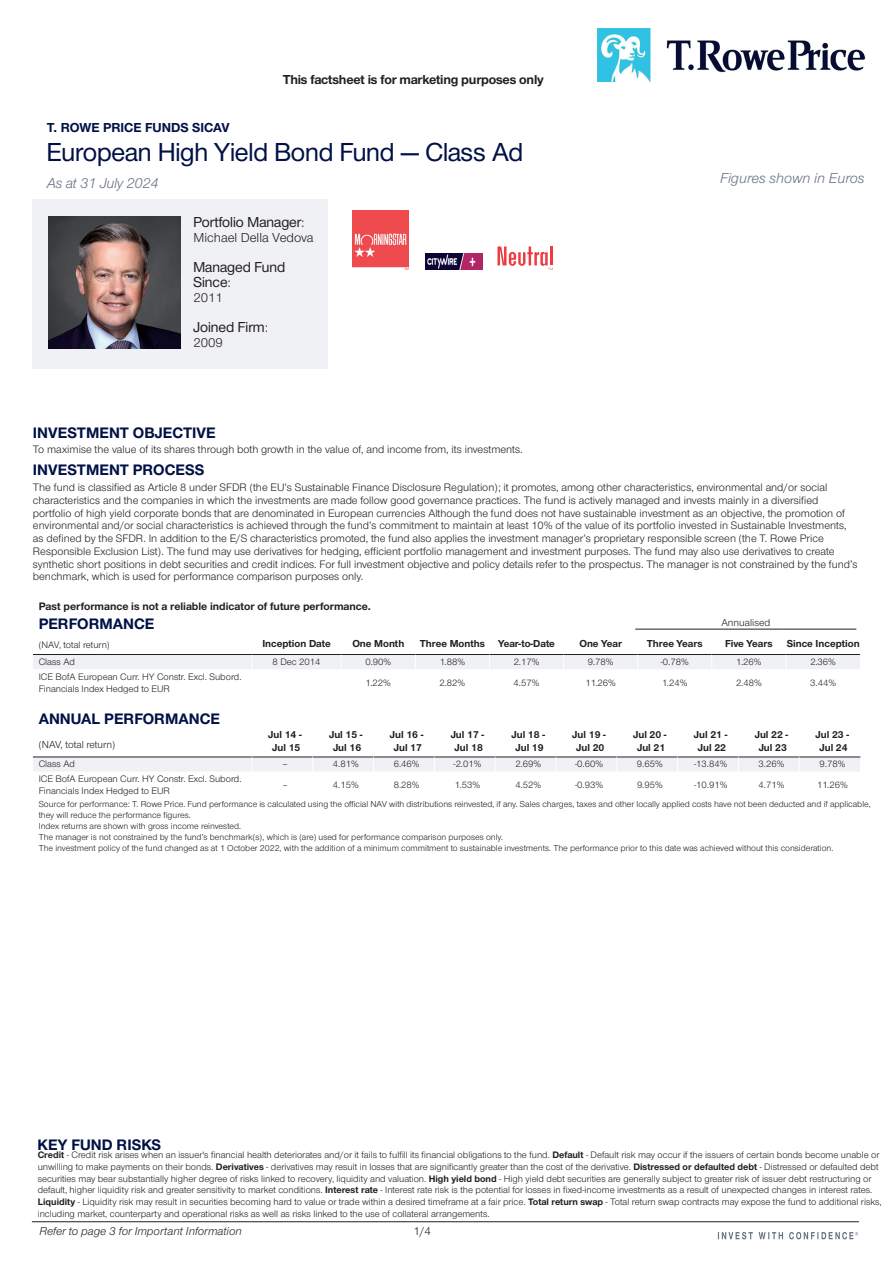
<style>
.page{position:relative;width:893px;height:1263px;background:#fff}
.page>*{position:absolute;margin:0;border:0;box-sizing:border-box;transform-origin:0 0}
.t1{font:500 27px "Nimbus San Nov D";letter-spacing:-.005em;color:#001145}
.t2{font:700 15.75px "Nimbus San Nov";color:#001145}
.t3{font:500 15px/15px "Nimbus San Nov D";color:#231f20}
.t4{font:italic 15px "Nimbus San Nov";letter-spacing:-.005em;color:#65717f}
.t5{font:700 13.5px "Nimbus San Nov";letter-spacing:-.015em;color:#231f20}
.t6{font:13.5px "Nimbus San Nov";color:#231f20}
.t7{font:700 13.5px "Nimbus San Nov";color:#001145}
.t8{font:italic 12px "Nimbus San Nov";color:#231f20}
.t9{font:12px "Nimbus San Nov";color:#231f20}
.t10{font:11.25px/12.8px "Nimbus San Nov";color:#231f20}
.t11{font:700 11.25px "Nimbus San Nov";color:#231f20}
.t12{font:700 10.5px/12.6px "Nimbus San Nov";color:#231f20;text-align:center}
.t13{font:10.5px "Nimbus San Nov";color:#231f20}
.t14{font:9.75px/11.7px "Nimbus San Nov";color:#231f20}
.t15{font:9px/11.1px "Nimbus San Nov";color:#231f20}
.s1{font-family:"Nimbus San Nov";font-weight:400;font-size:13.5px}
.s2{font-weight:700}
</style>
<div class="page">
<div style="left:32px;top:200px;width:295px;height:169px;background:#eff1f4"></div>
<svg style="left:353px;top:210px;width:200px;height:60px"></svg>
<img style="left:49px;top:217px;width:131px;height:132px">
<hr style="left:635px;top:629px;width:74px;height:1px;background:#231f20">
<hr style="left:709px;top:629px;width:74px;height:1px;background:#231f20">
<hr style="left:783px;top:629px;width:73px;height:1px;background:#231f20">
<svg style="left:33px;top:654px;width:828px;height:118px"></svg>
<hr style="left:32px;top:1221px;width:827px;height:1px;background:#231f20">
<svg style="left:718px;top:1232px;width:140px;height:7px"></svg>
<img style="left:597px;top:28px;width:269px;height:53px">
<h3 class="t5" style="left:283px;top:71px;width:262px">This factsheet is for marketing purposes only</h3>
<h3 class="t7" style="left:47px;top:120px;width:184px">T. ROWE PRICE FUNDS SICAV</h3>
<h1 class="t1" style="left:47px;top:136px;width:478px">European High Yield Bond Fund — Class Ad</h1>
<h3 class="t4" style="left:47px;top:174px;width:113px">As at 31 July 2024</h3>
<h3 class="t3" style="left:193px;top:214px;width:113px">Portfolio Manager<span class="s1">:</span></h3>
<h3 class="t6" style="left:193px;top:230px;width:122px">Michael Della Vedova</h3>
<h3 class="t3" style="left:193px;top:259px;width:93px">Managed Fund<br>Since<span class="s1">:</span></h3>
<h3 class="t6" style="left:193px;top:290px;width:31px">2011</h3>
<h3 class="t3" style="left:193px;top:319px;width:76px">Joined Firm<span class="s1">:</span></h3>
<h3 class="t6" style="left:193px;top:335px;width:31px">2009</h3>
<h3 class="t4" style="left:720px;top:170px;width:146px">Figures shown in Euros</h3>
<h2 class="t2" style="left:33px;top:423px;width:184px">INVESTMENT OBJECTIVE</h2>
<p class="t10" style="left:33px;top:443px;width:491px">To maximise the value of its shares through both growth in the value of, and income from, its investments.</p>
<h2 class="t2" style="left:33px;top:461px;width:173px">INVESTMENT PROCESS</h2>
<p class="t10" style="left:33px;top:481px;width:826px">The fund is classified as Article 8 under SFDR (the EU’s Sustainable Finance Disclosure Regulation); it promotes, among other characteristics, environmental and/or social characteristics and the companies in which the investments are made follow good governance practices. The fund is actively managed and invests mainly in a diversified portfolio of high yield corporate bonds that are denominated in European currencies Although the fund does not have sustainable investment as an objective, the promotion of environmental and/or social characteristics is achieved through the fund’s commitment to maintain at least 10% of the value of its portfolio invested in Sustainable Investments, as defined by the SFDR. In addition to the E/S characteristics promoted, the fund also applies the investment manager’s proprietary responsible screen (the T. Rowe Price Responsible Exclusion List). The fund may use derivatives for hedging, efficient portfolio management and investment purposes. The fund may also use derivatives to create synthetic short positions in debt securities and credit indices. For full investment objective and policy details refer to the prospectus. The manager is not constrained by the fund’s benchmark, which is used for performance comparison purposes only.</p>
<p class="t11" style="left:39px;top:599px;width:334px">Past performance is not a reliable indicator of future performance.</p>
<h2 class="t2" style="left:39px;top:615px;width:117px">PERFORMANCE</h2>
<p class="t13" style="left:721px;top:616px;width:50px">Annualised</p>
<p class="t14" style="left:39px;top:639px;width:72px">(NAV, total return)</p>
<p class="t12" style="left:262px;top:637px;width:70px">Inception Date</p>
<p class="t12" style="left:352px;top:637px;width:53px">One Month</p>
<p class="t12" style="left:420px;top:637px;width:67px">Three Months</p>
<p class="t12" style="left:498px;top:637px;width:58px">Year-to-Date</p>
<p class="t12" style="left:579px;top:637px;width:44px">One Year</p>
<p class="t12" style="left:647px;top:637px;width:57px">Three Years</p>
<p class="t12" style="left:725px;top:637px;width:49px">Five Years</p>
<p class="t12" style="left:787px;top:637px;width:74px">Since Inception</p>
<p class="t14" style="left:39px;top:656px;width:38px">Class Ad</p>
<p class="t14" style="left:273px;top:656px;width:49px">8 Dec 2014</p>
<p class="t14" style="left:365px;top:656px;width:27px">0.90%</p>
<p class="t14" style="left:440px;top:656px;width:27px">1.88%</p>
<p class="t14" style="left:514px;top:656px;width:27px">2.17%</p>
<p class="t14" style="left:588px;top:656px;width:27px">9.78%</p>
<p class="t14" style="left:661px;top:656px;width:30px">-0.78%</p>
<p class="t14" style="left:736px;top:656px;width:27px">1.26%</p>
<p class="t14" style="left:810px;top:656px;width:27px">2.36%</p>
<p class="t14" style="left:39px;top:671px;width:204px">ICE BofA European Curr. HY Constr. Excl. Subord.<br>Financials Index Hedged to EUR</p>
<p class="t14" style="left:366px;top:677px;width:27px">1.22%</p>
<p class="t14" style="left:440px;top:677px;width:27px">2.82%</p>
<p class="t14" style="left:514px;top:677px;width:27px">4.57%</p>
<p class="t14" style="left:585px;top:677px;width:32px">11.26%</p>
<p class="t14" style="left:662px;top:677px;width:27px">1.24%</p>
<p class="t14" style="left:736px;top:677px;width:27px">2.48%</p>
<p class="t14" style="left:810px;top:677px;width:27px">3.44%</p>
<h2 class="t2" style="left:39px;top:709px;width:183px">ANNUAL PERFORMANCE</h2>
<p class="t13" style="left:39px;top:738px;width:78px">(NAV, total return)</p>
<p class="t12" style="left:268px;top:728px;width:35px">Jul 14 -<br>Jul 15</p>
<p class="t12" style="left:329px;top:728px;width:35px">Jul 15 -<br>Jul 16</p>
<p class="t12" style="left:390px;top:728px;width:35px">Jul 16 -<br>Jul 17</p>
<p class="t12" style="left:451px;top:728px;width:35px">Jul 17 -<br>Jul 18</p>
<p class="t12" style="left:511px;top:728px;width:35px">Jul 18 -<br>Jul 19</p>
<p class="t12" style="left:572px;top:728px;width:35px">Jul 19 -<br>Jul 20</p>
<p class="t12" style="left:633px;top:728px;width:35px">Jul 20 -<br>Jul 21</p>
<p class="t12" style="left:694px;top:728px;width:35px">Jul 21 -<br>Jul 22</p>
<p class="t12" style="left:755px;top:728px;width:35px">Jul 22 -<br>Jul 23</p>
<p class="t12" style="left:815px;top:728px;width:35px">Jul 23 -<br>Jul 24</p>
<p class="t14" style="left:39px;top:758px;width:38px">Class Ad</p>
<p class="t14" style="left:282px;top:758px;width:7px">–</p>
<p class="t14" style="left:333px;top:758px;width:27px">4.81%</p>
<p class="t14" style="left:394px;top:758px;width:27px">6.46%</p>
<p class="t14" style="left:454px;top:758px;width:29px">-2.01%</p>
<p class="t14" style="left:515px;top:758px;width:27px">2.69%</p>
<p class="t14" style="left:575px;top:758px;width:30px">-0.60%</p>
<p class="t14" style="left:637px;top:758px;width:27px">9.65%</p>
<p class="t14" style="left:694px;top:758px;width:35px">-13.84%</p>
<p class="t14" style="left:759px;top:758px;width:27px">3.26%</p>
<p class="t14" style="left:820px;top:758px;width:27px">9.78%</p>
<p class="t14" style="left:39px;top:773px;width:204px">ICE BofA European Curr. HY Constr. Excl. Subord.<br>Financials Index Hedged to EUR</p>
<p class="t14" style="left:282px;top:779px;width:7px">–</p>
<p class="t14" style="left:333px;top:779px;width:27px">4.15%</p>
<p class="t14" style="left:394px;top:779px;width:27px">8.28%</p>
<p class="t14" style="left:455px;top:779px;width:27px">1.53%</p>
<p class="t14" style="left:515px;top:779px;width:27px">4.52%</p>
<p class="t14" style="left:575px;top:779px;width:30px">-0.93%</p>
<p class="t14" style="left:637px;top:779px;width:27px">9.95%</p>
<p class="t14" style="left:694px;top:779px;width:35px">-10.91%</p>
<p class="t14" style="left:759px;top:779px;width:27px">4.71%</p>
<p class="t14" style="left:817px;top:779px;width:32px">11.26%</p>
<p class="t15" style="left:39px;top:798px;width:833px">Source for performance: T. Rowe Price. Fund performance is calculated using the official NAV with distributions reinvested, if any. Sales charges, taxes and other locally applied costs have not been deducted and if applicable, they will reduce the performance figures.<br>Index returns are shown with gross income reinvested.<br>The manager is not constrained by the fund’s benchmark(s), which is (are) used for performance comparison purposes only.<br>The investment policy of the fund changed as at 1 October 2022, with the addition of a minimum commitment to sustainable investments. The performance prior to this date was achieved without this consideration.</p>
<h2 class="t2" style="left:37px;top:1135px;width:125px">KEY FUND RISKS</h2>
<p class="t14" style="left:38px;top:1149px;width:846px"><span class="s2">Credit</span> - Credit risk arises when an issuer's financial health deteriorates and/or it fails to fulfill its financial obligations to the fund. <span class="s2">Default</span> - Default risk may occur if the issuers of certain bonds become unable or unwilling to make payments on their bonds. <span class="s2">Derivatives</span> - derivatives may result in losses that are significantly greater than the cost of the derivative. <span class="s2">Distressed or defaulted debt</span> - Distressed or defaulted debt securities may bear substantially higher degree of risks linked to recovery, liquidity and valuation. <span class="s2">High yield bond</span> - High yield debt securities are generally subject to greater risk of issuer debt restructuring or default, higher liquidity risk and greater sensitivity to market conditions. <span class="s2">Interest rate</span> - Interest rate risk is the potential for losses in fixed-income investments as a result of unexpected changes in interest rates.<br><span class="s2">Liquidity</span> - Liquidity risk may result in securities becoming hard to value or trade within a desired timeframe at a fair price. <span class="s2">Total return swap</span> - Total return swap contracts may expose the fund to additional risks, including market, counterparty and operational risks as well as risks linked to the use of collateral arrangements.</p>
<p class="t8" style="left:39px;top:1224px;width:204px">Refer to page 3 for Important Information</p>
<p class="t9" style="left:414px;top:1224px;width:19px">1/4</p>
</div>
